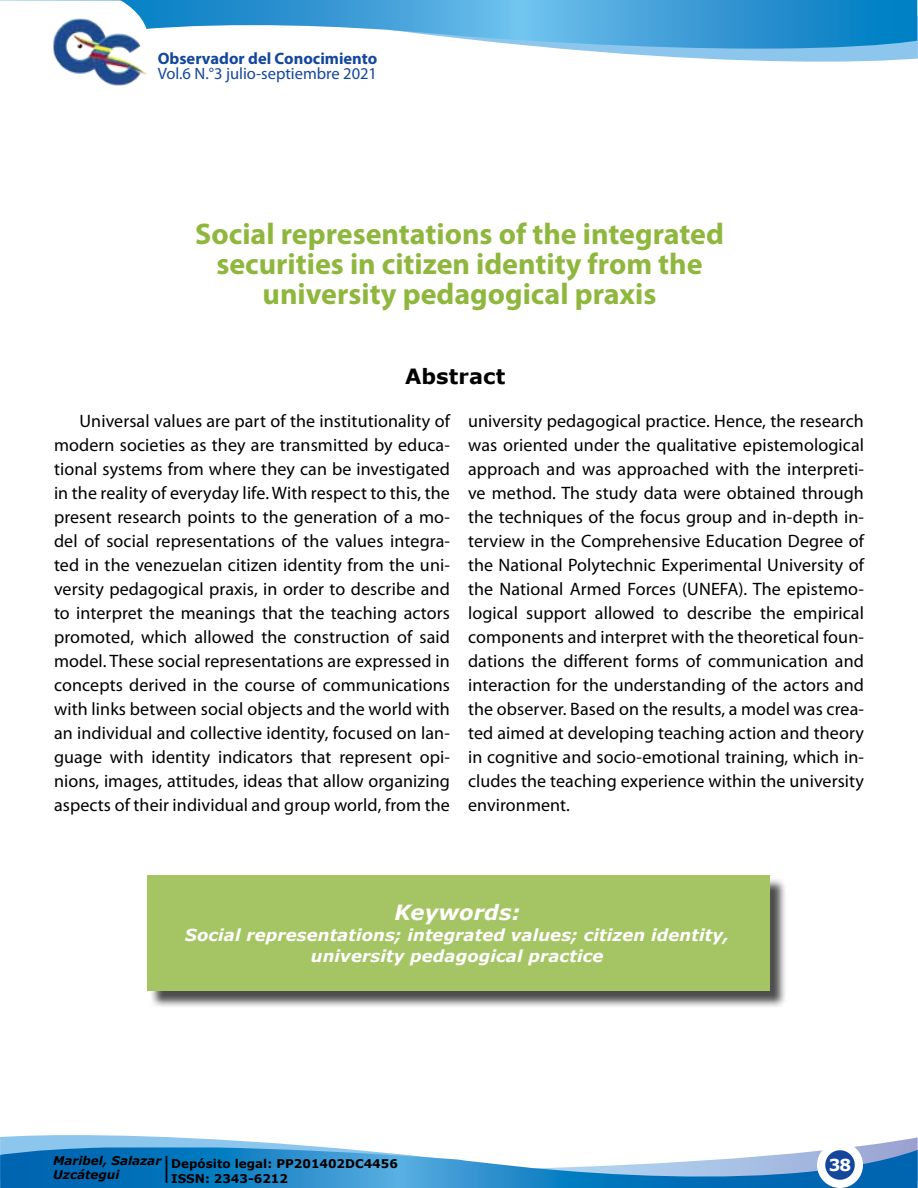
<style>
.page{position:relative;width:918px;height:1188px;background:#fff}
.page>*{position:absolute;margin:0;border:0;box-sizing:border-box;transform-origin:0 0}
.t1{font:700 30px/30px "Myriad Pro";color:#8fb73e;text-align:center}
.t2{font:italic 700 21px "Verdana";letter-spacing:.005em;color:#fff}
.t3{font:700 21px "Verdana";letter-spacing:.005em;color:#000}
.t4{font:18px/24px "Myriad Pro";letter-spacing:.005em;color:#000;text-align:justify}
.t5{font:italic 700 16.5px/21px "Verdana";letter-spacing:.005em;color:#fff;text-align:center}
.t6{font:16.5px "Myriad Pro";color:#14479c}
.t7{font:700 16.5px "Myriad Pro";color:#14479c}
.t8{font:700 16.5px "Verdana";color:#fff}
.t9{font:700 12px/14.4px "Verdana";color:#000}
.t10{font:italic 700 12px/14.4px "Verdana";color:#000}
</style>
<div class="page">
<svg style="left:148px;top:0;width:769px;height:30px;background:#3f9ed6"></svg>
<svg style="left:0;top:0;width:148px;height:29px"></svg>
<img style="left:51px;top:17px;width:95px;height:69px">
<svg style="left:389px;top:15px;width:529px;height:47px"></svg>
<div style="left:149px;top:877px;width:638px;height:131px;background:#000;opacity:.7"></div>
<div style="left:148px;top:875px;width:622px;height:116px;background:#a5c564"></div>
<svg style="left:0;top:1135px;width:918px;height:53px"></svg>
<p class="t7" style="left:158px;top:48px;width:221px">Observador del Conocimiento</p>
<p class="t6" style="left:158px;top:63px;width:221px">Vol.6 N.°3 julio-septiembre 2021</p>
<h1 class="t1" style="left:195px;top:218px;width:530px">Social representations of the integrated securities in citizen identity from the university pedagogical praxis</h1>
<p class="t3" style="left:405px;top:362px;width:102px">Abstract</p>
<p class="t4" style="left:54px;top:409px;width:398px;text-indent:26px">Universal values are part of the institutionality of modern societies as they are transmitted by educa&shy;tional systems from where they can be investigated in the reality of everyday life. With respect to this, the present research points to the generation of a mo&shy;del of social representations of the values integra&shy;ted in the venezuelan citizen identity from the uni&shy;versity pedagogical praxis, in order to describe and to interpret the meanings that the teaching actors promoted, which allowed the construction of said model. These social representations are expressed in concepts derived in the course of communications with links between social objects and the world with an individual and collective identity, focused on lan&shy;guage with identity indicators that represent opi&shy;nions, images, attitudes, ideas that allow organizing aspects of their individual and group world, from the</p>
<p class="t4" style="left:468px;top:409px;width:397px">university pedagogical practice. Hence, the research was oriented under the qualitative epistemological approach and was approached with the interpreti&shy;ve method. The study data were obtained through the techniques of the focus group and in-depth in&shy;terview in the Comprehensive Education Degree of the National Polytechnic Experimental University of the National Armed Forces (UNEFA). The epistemo&shy;logical support allowed to describe the empirical components and interpret with the theoretical foun&shy;dations the different forms of communication and interaction for the understanding of the actors and the observer. Based on the results, a model was crea&shy;ted aimed at developing teaching action and theory in cognitive and socio-emotional training, which in&shy;cludes the teaching experience within the university environment.</p>
<p class="t2" style="left:394px;top:897px;width:127px">Keywords:</p>
<p class="t5" style="left:185px;top:924px;width:546px">Social representations; integrated values; citizen identity, university pedagogical practice</p>
<p class="t10" style="left:53px;top:1153px;width:110px">Maribel, Salazar<br>Uzcátegui</p>
<p class="t9" style="left:171px;top:1156px;width:228px">Depósito legal: PP201402DC4456<br>ISSN: 2343-6212</p>
<p class="t8" style="left:829px;top:1154px;width:24px">38</p>
</div>
